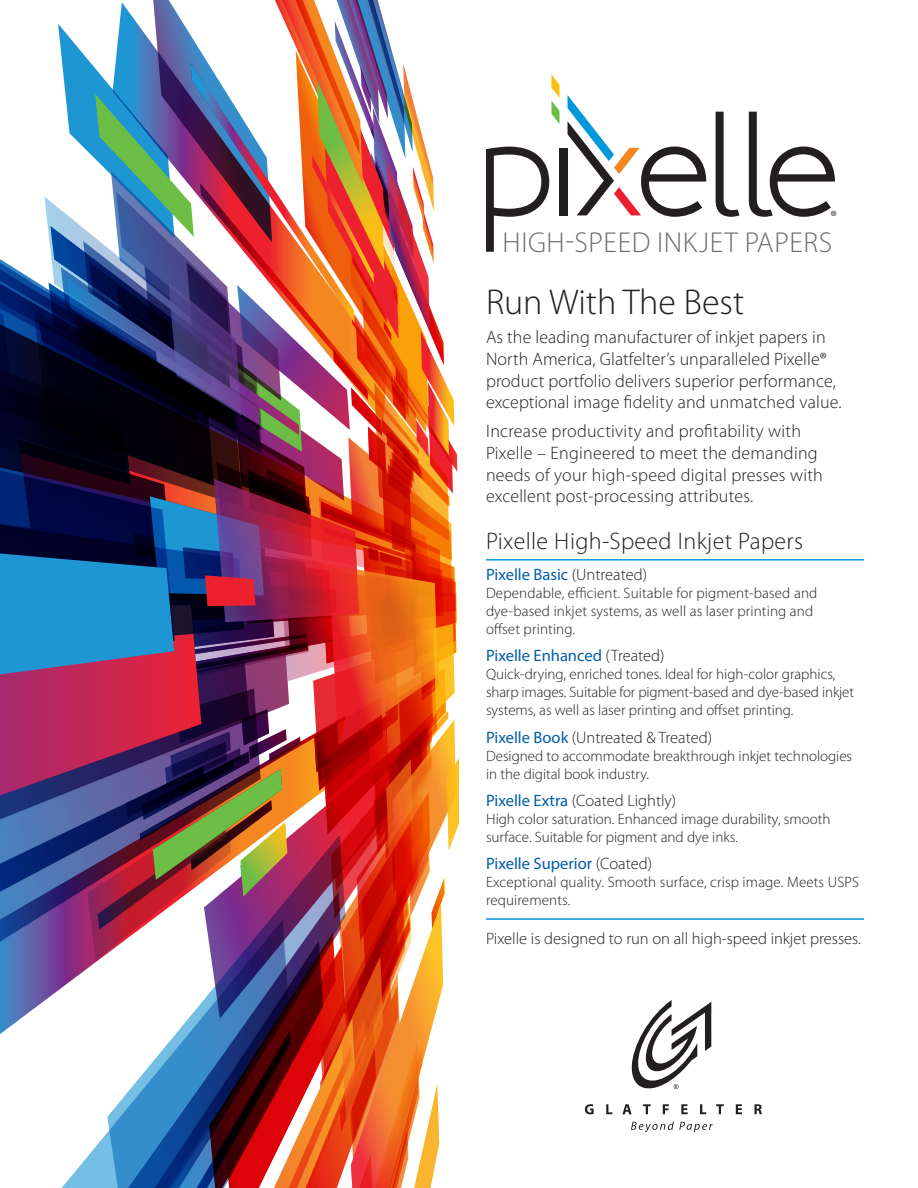
<style>
.page{position:relative;width:918px;height:1188px;background:#fff}
.page>*{position:absolute;margin:0;border:0;box-sizing:border-box;transform-origin:0 0}
.Body{font:300 36px "Myriad Pro";color:#231f20}
.t1{font:300 28.8px "Myriad Pro";letter-spacing:.02em;color:#6c6d70}
.Body-2{font:300 24px "Myriad Pro";letter-spacing:.015em;color:#231f20}
.Body-3{font:300 18px/21.6px "Myriad Pro";letter-spacing:.01em;color:#231f20}
.t2{font:300 16.5px "Myriad Pro";color:#231f20}
.Body-4{font:16.5px "Myriad Pro";color:#015dac}
.Body-5{font:300 15px/18px "Myriad Pro";color:#231f20}
.s1{font-weight:300;color:#231f20}
.s2{font-weight:400;color:#015dac}
</style>
<div class="page">
<img style="left:0;top:0;width:459px;height:1188px">
<hr style="left:486px;top:559px;width:378px;height:2px;background:#0097db">
<hr style="left:486px;top:918px;width:378px;height:2px;background:#0097db">
<svg style="left:486px;top:147px;width:63px;height:105px"></svg>
<svg style="left:716px;top:112px;width:23px;height:105px"></svg>
<svg style="left:749px;top:112px;width:86px;height:105px"></svg>
<div style="left:560px;top:148px;width:8px;height:67px;background:#231f20"></div>
<svg style="left:568px;top:96px;width:138px;height:121px"></svg>
<svg style="left:551px;top:75px;width:9px;height:49px"></svg>
<svg style="left:622px;top:1104px;width:10px;height:10px"></svg>
<svg style="left:585px;top:1104px;width:9px;height:10px"></svg>
<svg style="left:606px;top:1104px;width:6px;height:10px"></svg>
<svg style="left:643px;top:1104px;width:8px;height:10px"></svg>
<svg style="left:663px;top:1104px;width:6px;height:10px"></svg>
<svg style="left:681px;top:1104px;width:7px;height:10px"></svg>
<svg style="left:700px;top:1104px;width:6px;height:10px"></svg>
<svg style="left:716px;top:1104px;width:8px;height:10px"></svg>
<svg style="left:736px;top:1104px;width:6px;height:10px"></svg>
<svg style="left:754px;top:1104px;width:8px;height:10px"></svg>
<svg style="left:631px;top:1121px;width:82px;height:11px"></svg>
<svg style="left:632px;top:1000px;width:79px;height:90px"></svg>
<h2 class="t2" style="left:831px;top:207px;width:8px">®</h2>
<p class="t1" style="left:503px;top:226px;width:331px">HIGH-SPEED INKJET PAPERS</p>
<p class="Body" style="left:486px;top:282px;width:260px">Run With The Best</p>
<p class="Body-3" style="left:486px;top:327px;width:357px">As the leading manufacturer of inkjet papers in North America, Glatfelter’s unparalleled Pixelle® product portfolio delivers superior performance, exceptional image fidelity and unmatched value.</p>
<p class="Body-3" style="left:486px;top:421px;width:338px">Increase productivity and profitability with Pixelle – Engineered to meet the demanding needs of your high-speed digital presses with excellent post-processing attributes.</p>
<p class="Body-2" style="left:486px;top:528px;width:319px">Pixelle High-Speed Inkjet Papers</p>
<p class="Body-4" style="left:486px;top:564px;width:163px">Pixelle Basic <span class="s1">(Untreated)</span></p>
<p class="Body-5" style="left:486px;top:584px;width:333px">Dependable, efficient. Suitable for pigment-based and dye-based inkjet systems, as well as laser printing and offset printing.</p>
<h2 class="Body-4" style="left:486px;top:646px;width:180px">Pixelle Enhanced <span class="s1">(Treated)</span></h2>
<p class="Body-5" style="left:486px;top:666px;width:370px">Quick-drying, enriched tones. Ideal for high-color graphics, sharp images. Suitable for pigment-based and dye-based inkjet systems, as well as laser printing and offset printing.</p>
<h2 class="t2" style="left:486px;top:728px;width:228px"><span class="s2">Pixelle Book</span> (Untreated &amp; Treated)</h2>
<h2 class="Body-5" style="left:486px;top:747px;width:368px">Designed to accommodate breakthrough inkjet technologies in the digital book industry.</h2>
<h2 class="t2" style="left:486px;top:791px;width:192px"><span class="s2">Pixelle Extra</span> (Coated Lightly)</h2>
<p class="Body-5" style="left:486px;top:810px;width:346px">High color saturation. Enhanced image durability, smooth surface. Suitable for pigment and dye inks.</p>
<h2 class="Body-4" style="left:486px;top:854px;width:168px">Pixelle Superior <span class="s1">(Coated)</span></h2>
<p class="Body-5" style="left:486px;top:874px;width:375px">Exceptional quality. Smooth surface, crisp image. Meets USPS requirements.</p>
<h2 class="t2" style="left:486px;top:929px;width:377px">Pixelle is designed to run on all high-speed inkjet presses.</h2>
</div>
